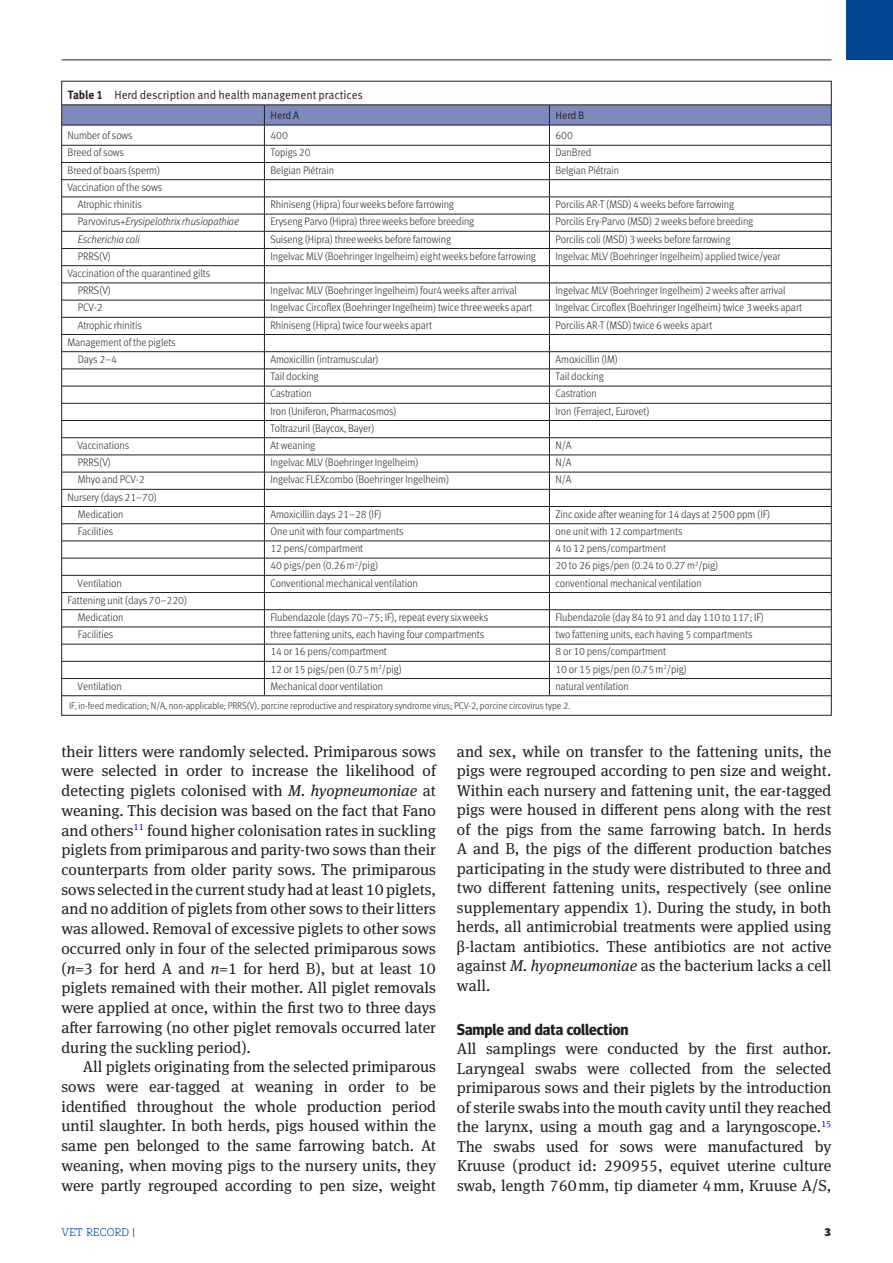
<style>
.page{position:relative;width:893px;height:1263px;background:#fff}
.page>*{position:absolute;margin:0;border:0;box-sizing:border-box;transform-origin:0 0}
.t1{font:15.75px/19.6px "Meta Serif Pro";color:#231f20;text-align:justify}
.t2{font:700 15.75px "Meta Headline OT";color:#231f20}
.t3{font:12px "Meta Pro Normal";color:#231f20;scale:.95 1}
.t4{font:300 12px "Duplicate Slab";letter-spacing:.01em;color:#034694}
.t5{font:900 12px "Duplicate Slab";color:#231f20}
.t6{font:300 10.8px/17.2px "Meta Pro";letter-spacing:-.005em;color:#231f20;scale:.95 1}
.t7{font:italic 300 10.8px "Meta Pro";letter-spacing:-.005em;color:#231f20;scale:.95 1}
.t8{font:10.8px "Meta Pro Normal";letter-spacing:-.005em;color:#231f20;scale:.95 1}
.t9{font:300 9.75px "Meta Pro";letter-spacing:-.005em;color:#231f20;scale:.95 1}
.s1{font-family:"Meta Pro";font-weight:700}
.s2{font-style:normal}
.s3{font-style:italic}
.s4{color:#231f20}
</style>
<div class="page">
<div style="left:846px;top:0;width:47px;height:60px;background:#034694"></div>
<hr style="left:62px;top:60px;width:769px;height:1px;background:#231f20">
<svg style="left:61px;top:105px;width:771px;height:610px"></svg>
<p class="t3" style="left:68px;top:85px;width:312px"><span class="s1">Table 1</span> Herd description and health management practices</p>
<p class="t8" style="left:270px;top:107px;width:32px">Herd A</p>
<p class="t8" style="left:555px;top:107px;width:32px">Herd B</p>
<p class="t6" style="left:67px;top:126px;width:70px">Number of sows</p>
<p class="t6" style="left:270px;top:126px;width:20px">400</p>
<p class="t6" style="left:555px;top:126px;width:20px">600</p>
<p class="t6" style="left:67px;top:144px;width:61px">Breed of sows</p>
<p class="t6" style="left:270px;top:144px;width:44px">Topigs 20</p>
<p class="t6" style="left:555px;top:144px;width:39px">DanBred</p>
<p class="t6" style="left:67px;top:161px;width:99px">Breed of boars (sperm)</p>
<p class="t6" style="left:270px;top:161px;width:69px">Belgian Piétrain</p>
<p class="t6" style="left:555px;top:161px;width:69px">Belgian Piétrain</p>
<p class="t6" style="left:78px;top:178px;width:90px;text-indent:-10px">Vaccination of the sows<br>Atrophic rhinitis</p>
<p class="t6" style="left:270px;top:195px;width:195px">Rhiniseng (Hipra) fourweeks before farrowing</p>
<p class="t6" style="left:555px;top:195px;width:190px">Porcilis AR-T (MSD) 4weeks before farrowing</p>
<p class="t7" style="left:78px;top:214px;width:171px"><span class="s2">Parvovirus+</span>Erysipelothrix rhusiopathiae</p>
<p class="t6" style="left:270px;top:212px;width:216px">Eryseng Parvo (Hipra) threeweeks before breeding</p>
<p class="t6" style="left:555px;top:212px;width:210px">Porcilis Ery-Parvo (MSD) 2weeks before breeding</p>
<p class="t7" style="left:78px;top:231px;width:67px">Escherichia coli</p>
<p class="t6" style="left:270px;top:230px;width:192px">Suiseng (Hipra) threeweeks before farrowing</p>
<p class="t6" style="left:555px;top:230px;width:186px">Porcilis coli (MSD) 3weeks before farrowing</p>
<p class="t6" style="left:78px;top:247px;width:36px">PRRS(V)</p>
<p class="t6" style="left:270px;top:247px;width:281px">Ingelvac MLV (Boehringer Ingelheim) eightweeks before farrowing</p>
<p class="t6" style="left:555px;top:247px;width:238px">Ingelvac MLV (Boehringer Ingelheim) applied twice/year</p>
<p class="t6" style="left:78px;top:264px;width:141px;text-indent:-10px">Vaccination of the quarantined gilts<br>PRRS(V)</p>
<p class="t6" style="left:270px;top:281px;width:261px">Ingelvac MLV (Boehringer Ingelheim) four4weeks after arrival</p>
<p class="t6" style="left:555px;top:281px;width:244px">Ingelvac MLV (Boehringer Ingelheim) 2weeks after arrival</p>
<p class="t6" style="left:78px;top:298px;width:28px">PCV-2</p>
<p class="t6" style="left:270px;top:298px;width:277px">Ingelvac Circoflex (Boehringer Ingelheim) twice threeweeks apart</p>
<p class="t6" style="left:555px;top:298px;width:261px">Ingelvac Circoflex (Boehringer Ingelheim) twice 3weeks apart</p>
<p class="t6" style="left:78px;top:316px;width:69px">Atrophic rhinitis</p>
<p class="t6" style="left:270px;top:316px;width:172px">Rhiniseng (Hipra) twice fourweeks apart</p>
<p class="t6" style="left:555px;top:316px;width:167px">Porcilis AR-T (MSD) twice 6weeks apart</p>
<p class="t6" style="left:78px;top:333px;width:105px;text-indent:-10px">Management of the piglets<br>Days 2–4</p>
<p class="t6" style="left:270px;top:350px;width:115px">Amoxicillin (intramuscular)</p>
<p class="t6" style="left:555px;top:350px;width:67px">Amoxicillin (IM)</p>
<p class="t6" style="left:270px;top:367px;width:52px">Tail docking</p>
<p class="t6" style="left:555px;top:367px;width:52px">Tail docking</p>
<p class="t6" style="left:270px;top:384px;width:45px">Castration</p>
<p class="t6" style="left:555px;top:384px;width:45px">Castration</p>
<p class="t6" style="left:270px;top:402px;width:134px">Iron (Uniferon, Pharmacosmos)</p>
<p class="t6" style="left:555px;top:402px;width:101px">Iron (Ferraject, Eurovet)</p>
<p class="t6" style="left:270px;top:419px;width:111px">Toltrazuril (Baycox, Bayer)</p>
<p class="t6" style="left:78px;top:436px;width:56px">Vaccinations</p>
<p class="t6" style="left:270px;top:436px;width:49px">At weaning</p>
<p class="t6" style="left:555px;top:436px;width:18px">N/A</p>
<p class="t6" style="left:78px;top:453px;width:36px">PRRS(V)</p>
<p class="t6" style="left:270px;top:453px;width:157px">Ingelvac MLV (Boehringer Ingelheim)</p>
<p class="t6" style="left:555px;top:453px;width:18px">N/A</p>
<p class="t6" style="left:78px;top:470px;width:72px">Mhyo and PCV-2</p>
<p class="t6" style="left:270px;top:470px;width:190px">Ingelvac FLEXcombo (Boehringer Ingelheim)</p>
<p class="t6" style="left:555px;top:470px;width:18px">N/A</p>
<p class="t6" style="left:78px;top:488px;width:85px;text-indent:-10px">Nursery (days 21–70)<br>Medication</p>
<p class="t6" style="left:270px;top:505px;width:118px">Amoxicillin days 21–28 (IF)</p>
<p class="t6" style="left:555px;top:505px;width:228px">Zinc oxide after weaning for 14days at 2500 ppm (IF)</p>
<p class="t6" style="left:78px;top:522px;width:39px">Facilities</p>
<p class="t6" style="left:270px;top:522px;width:141px">One unit with four compartments</p>
<p class="t6" style="left:555px;top:522px;width:135px">one unit with 12 compartments</p>
<p class="t6" style="left:270px;top:539px;width:99px">12 pens/compartment</p>
<p class="t6" style="left:555px;top:539px;width:118px">4 to 12 pens/compartment</p>
<p class="t6" style="left:270px;top:556px;width:115px">40 pigs/pen (0.26m<sup>2</sup>/pig)</p>
<p class="t6" style="left:555px;top:556px;width:173px">20 to 26 pigs/pen (0.24 to 0.27m<sup>2</sup>/pig)</p>
<p class="t6" style="left:78px;top:574px;width:48px">Ventilation</p>
<p class="t6" style="left:270px;top:574px;width:157px">Conventional mechanical ventilation</p>
<p class="t6" style="left:555px;top:574px;width:156px">conventional mechanical ventilation</p>
<p class="t6" style="left:78px;top:591px;width:117px;text-indent:-10px">Fattening unit (days 70–220)<br>Medication</p>
<p class="t6" style="left:270px;top:608px;width:231px">Flubendazole (days 70–75; IF), repeat every sixweeks</p>
<p class="t6" style="left:555px;top:608px;width:221px">Flubendazole (day 84 to 91 and day 110 to 117; IF)</p>
<p class="t6" style="left:78px;top:625px;width:39px">Facilities</p>
<p class="t6" style="left:270px;top:625px;width:227px">three fattening units, each having four compartments</p>
<p class="t6" style="left:555px;top:625px;width:209px">two fattening units, each having 5 compartments</p>
<p class="t6" style="left:270px;top:642px;width:124px">14 or 16 pens/compartment</p>
<p class="t6" style="left:555px;top:642px;width:118px">8 or 10 pens/compartment</p>
<p class="t6" style="left:270px;top:660px;width:140px">12 or 15 pigs/pen (0.75m<sup>2</sup>/pig)</p>
<p class="t6" style="left:555px;top:660px;width:140px">10 or 15 pigs/pen (0.75m<sup>2</sup>/pig)</p>
<p class="t6" style="left:78px;top:677px;width:48px">Ventilation</p>
<p class="t6" style="left:270px;top:677px;width:120px">Mechanical door ventilation</p>
<p class="t6" style="left:555px;top:677px;width:79px">natural ventilation</p>
<p class="t9" style="left:69px;top:699px;width:529px">IF, in-feed medication; N/A, non-applicable; PRRS(V), porcine reproductive and respiratory syndrome virus; PCV-2, porcine circovirus type 2.</p>
<p class="t1" style="left:61px;top:740px;width:376px">their litters were randomly selected. Primiparous sows were selected in order to increase the likelihood of detecting piglets colonised with <span class="s3">M. hyopneumoniae</span> at weaning. This decision was based on the fact that Fano and others<sup>11</sup> found higher colonisation rates in suckling piglets from primiparous and parity-two sows than their counterparts from older parity sows. The primiparous sows selected in the current study had at least 10 piglets, and no addition of piglets from other sows to their litters was allowed. Removal of excessive piglets to other sows occurred only in four of the selected primiparous sows (<span class="s3">n</span>=3 for herd A and <span class="s3">n</span>=1 for herd B), but at least 10 piglets remained with their mother. All piglet removals were applied at once, within the first two to three days after farrowing (no other piglet removals occurred later during the suckling period).</p>
<p class="t1" style="left:61px;top:1056px;width:376px;text-indent:21px">All piglets originating from the selected primiparous sows were ear-tagged at weaning in order to be identified throughout the whole production period until slaughter. In both herds, pigs housed within the same pen belonged to the same farrowing batch. At weaning, when moving pigs to the nursery units, they were partly regrouped according to pen size, weight</p>
<p class="t1" style="left:457px;top:740px;width:376px">and sex, while on transfer to the fattening units, the pigs were regrouped according to pen size and weight.<br>Within each nursery and fattening unit, the ear-tagged pigs were housed in different pens along with the rest of the pigs from the same farrowing batch. In herds A and B, the pigs of the different production batches participating in the study were distributed to three and two different fattening units, respectively (see online supplementary appendix 1). During the study, in both herds, all antimicrobial treatments were applied using β-lactam antibiotics. These antibiotics are not active against <span class="s3">M. hyopneumoniae</span> as the bacterium lacks a cell wall.</p>
<p class="t2" style="left:457px;top:1020px;width:173px">Sample and data collection</p>
<p class="t1" style="left:457px;top:1038px;width:376px">All samplings were conducted by the first author.<br>Laryngeal swabs were collected from the selected primiparous sows and their piglets by the introduction of sterile swabs into the mouth cavity until they reached the larynx, using a mouth gag and a laryngoscope.<sup>15<br></sup>The swabs used for sows were manufactured by Kruuse (product id: 290955, equivet uterine culture swab, length 760mm, tip diameter 4mm, Kruuse A/S,</p>
<p class="t4" style="left:62px;top:1225px;width:75px">VET RECORD <span class="s4">|</span></p>
<p class="t5" style="left:824px;top:1224px;width:9px">3</p>
</div>
